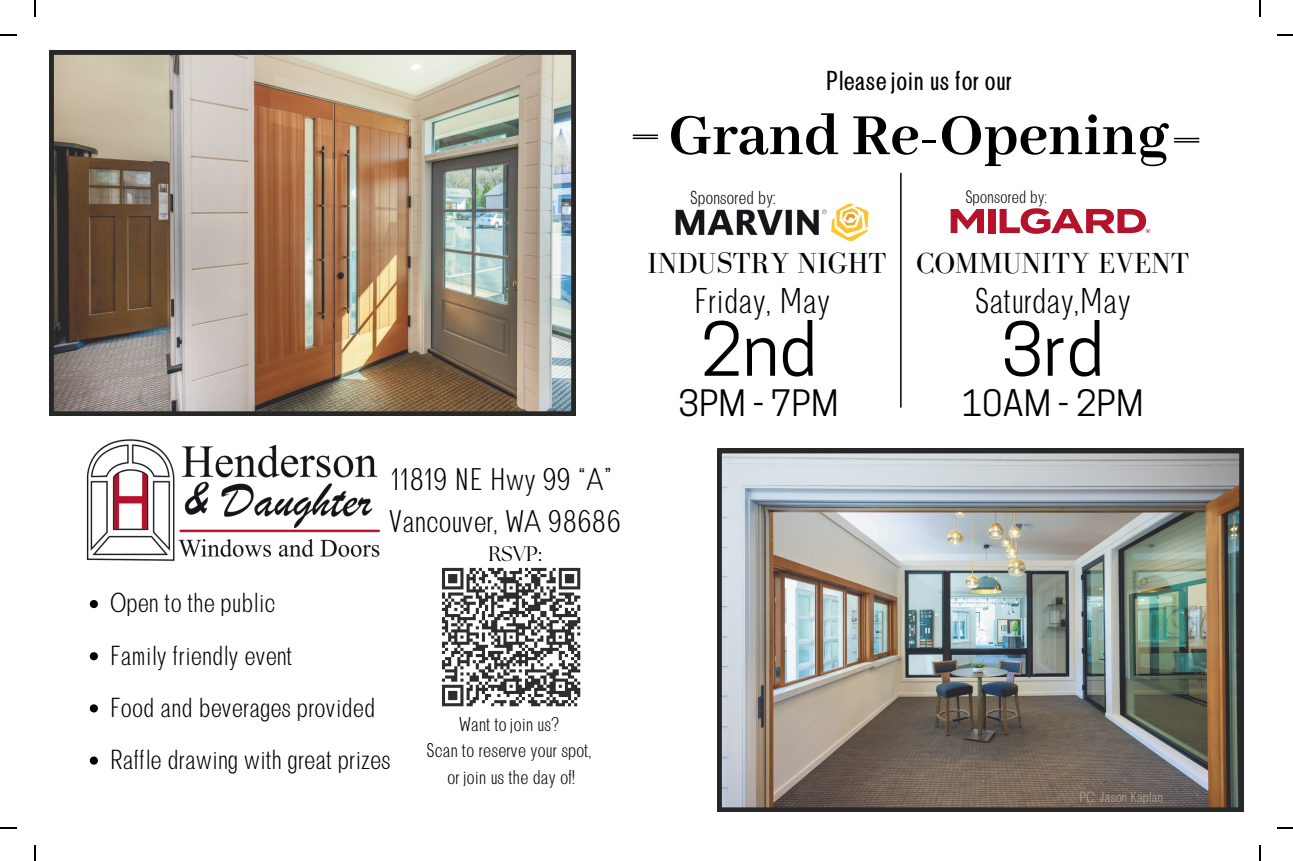
<style>
.page{position:relative;width:1293px;height:861px;background:#fff}
.page>*{position:absolute;margin:0;border:0;box-sizing:border-box;transform-origin:0 0}
.t1{font:69.6px "Cooper Hewitt";color:#000}
.t2{font:700 64.2px "Abhaya Libre";color:#000}
.t3{font:300 34.2px "Brendon";color:#000}
.t4{font:34.2px "Cooper Hewitt";color:#000}
.t5{font:300 29.8px/41.6px "Brendon";color:#000}
.t6{font:29.8px "Bodoni FLF";color:#000}
.t7{font:300 26.2px/52.2px "Brendon";color:#000}
.t8{font:26.2px "Brendon";color:#000}
.t9{font:21px "The Seasons";color:#000}
.t10{font:300 19px/26.4px "Brendon";color:#000;text-align:center}
.t11{font:300 18px "Brendon";color:#000}
.t12{font:300 17.2px "Brendon";color:#000}
.t13{font:300 14px "Brendon";color:#baab93}
</style>
<div class="page">
<img style="left:86px;top:439px;width:294px;height:122px">
<svg style="left:442px;top:567px;width:139px;height:140px"></svg>
<hr style="left:899px;top:173px;width:2px;height:234px;background:#000">
<img style="left:675px;top:203px;width:194px;height:39px">
<img style="left:49px;top:50px;width:526px;height:365px">
<hr style="left:632px;top:134px;width:25px;height:2px;background:#000">
<hr style="left:632px;top:137px;width:25px;height:2px;background:#000">
<svg style="left:1174px;top:138px;width:24px;height:4px"></svg>
<svg style="left:950px;top:209px;width:33px;height:24px"></svg>
<div style="left:988px;top:209px;width:7px;height:24px;background:#b5122c"></div>
<svg style="left:999px;top:208px;width:151px;height:26px"></svg>
<img style="left:717px;top:448px;width:526px;height:363px">
<svg style="left:90px;top:600px;width:8px;height:7px"></svg>
<svg style="left:90px;top:652px;width:8px;height:8px"></svg>
<svg style="left:90px;top:704px;width:8px;height:8px"></svg>
<svg style="left:90px;top:756px;width:8px;height:8px"></svg>
<svg style="left:35px;top:0;width:1px;height:16px"></svg>
<svg style="left:0;top:34px;width:17px;height:2px"></svg>
<svg style="left:1259px;top:0;width:1px;height:16px"></svg>
<svg style="left:1277px;top:34px;width:15px;height:2px"></svg>
<svg style="left:35px;top:845px;width:1px;height:15px"></svg>
<svg style="left:0;top:827px;width:17px;height:1px"></svg>
<svg style="left:1259px;top:845px;width:1px;height:15px"></svg>
<svg style="left:1277px;top:827px;width:15px;height:1px"></svg>
<p class="t5" style="left:388px;top:457px;width:233px">11819 NE Hwy 99 “A”<br>Vancouver, WA 98686</p>
<p class="t7" style="left:109px;top:575px;width:282px">Open to the public<br>Family friendly event<br>Food and beverages provided<br>Raffle drawing with great prizes</p>
<p class="t9" style="left:488px;top:539px;width:54px">RSVP:</p>
<p class="t10" style="left:426px;top:710px;width:166px">Want to join us?<br>Scan to reserve your spot, or join us the day of!</p>
<p class="t8" style="left:825px;top:57px;width:188px">Please join us for our</p>
<h2 class="t2" style="left:668px;top:100px;width:501px">Grand Re-Opening</h2>
<p class="t11" style="left:690px;top:183px;width:87px">Sponsored by:</p>
<p class="t12" style="left:965px;top:184px;width:83px">Sponsored by:</p>
<p class="t6" style="left:647px;top:247px;width:241px">INDUSTRY NIGHT</p>
<h3 class="t3" style="left:693px;top:274px;width:138px">Friday, May</h3>
<h1 class="t1" style="left:700px;top:308px;width:118px">2nd</h1>
<h3 class="t4" style="left:678px;top:383px;width:161px">3PM - 7PM</h3>
<p class="t6" style="left:915px;top:247px;width:275px">COMMUNITY EVENT</p>
<h3 class="t3" style="left:974px;top:274px;width:157px">Saturday,May</h3>
<h1 class="t1" style="left:1001px;top:308px;width:104px">3rd</h1>
<h3 class="t4" style="left:961px;top:383px;width:183px">10AM - 2PM</h3>
<p class="t13" style="left:1078px;top:785px;width:85px">PC: Jason Kaplan</p>
</div>
